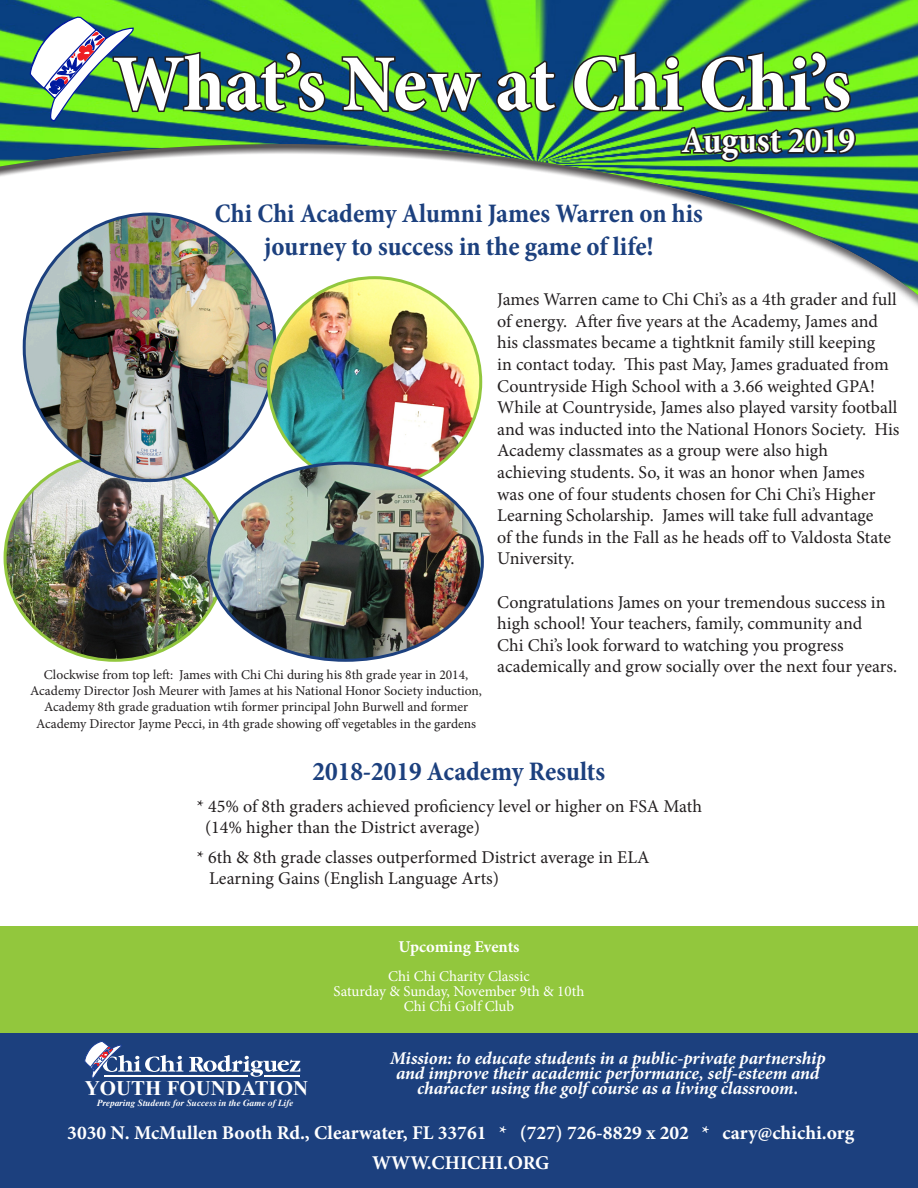
<style>
.page{position:relative;width:918px;height:1188px;background:#fff}
.page>*{position:absolute;margin:0;border:0;box-sizing:border-box;transform-origin:0 0}
.t1{font:700 condensed 81px "Minion Pro";color:#fff}
.t2{font:700 condensed 36px "Minion Pro";color:#fff}
.t3{font:700 condensed 27px "Minion Pro";color:#1c407e}
.t4{font:700 21px "Times New Roman";color:#fff}
.t5{font:700 19.5px "Minion Pro";color:#fff}
.t6{font:18px/21.6px "Minion Pro";color:#231f20}
.t7{font:italic 700 18px "Minion Pro";letter-spacing:-.005em;color:#fff}
.t8{font:700 16.5px "Minion Pro";letter-spacing:-.005em;color:#fff}
.t9{font:15px "Minion Pro";color:#fff}
.t10{font:13.5px/16.2px "Minion Pro";color:#231f20;text-align:center}
.t11{font:italic 700 9.3px "Times";color:#fff}
</style>
<div class="page">
<div style="left:0;top:926px;width:918px;height:197px;background:#92c73d"></div>
<img style="left:0;top:0;width:918px;height:140px">
<div style="left:0;top:140px;width:918px;height:338px;background:#231f20;opacity:.75"></div>
<svg style="left:340px;top:55px;width:143px;height:59px;background:#3c7c3d"></svg>
<svg style="left:495px;top:59px;width:64px;height:55px;background:#377441"></svg>
<svg style="left:571px;top:50px;width:114px;height:64px;background:#3b7c3f"></svg>
<svg style="left:699px;top:50px;width:153px;height:64px;background:#377642"></svg>
<svg style="left:679px;top:125px;width:178px;height:39px;background:#397038"></svg>
<svg style="left:30px;top:16px;width:297px;height:105px;background:#52925d"></svg>
<div style="left:0;top:1034px;width:918px;height:154px;background:#1c407e"></div>
<svg style="left:85px;top:1041px;width:215px;height:37px"></svg>
<hr style="left:105px;top:1075px;width:143px;height:1px;background:#fff">
<hr style="left:264px;top:1075px;width:36px;height:1px;background:#fff">
<img style="left:5px;top:455px;width:204px;height:205px">
<img style="left:24px;top:214px;width:251px;height:267px">
<img style="left:268px;top:278px;width:213px;height:185px">
<img style="left:209px;top:463px;width:273px;height:197px">
<p class="t1" style="left:113px;top:28px;width:740px">What’s New at Chi Chi’s</p>
<p class="t2" style="left:682px;top:116px;width:175px">August 2019</p>
<p class="t3" style="left:215px;top:195px;width:490px">Chi Chi Academy Alumni James Warren on his</p>
<p class="t3" style="left:264px;top:228px;width:391px">journey to success in the game of life!</p>
<p class="t10" style="left:44px;top:667px;width:426px">Clockwise from top left: James with Chi Chi during his 8th grade year in 2014,</p>
<p class="t10" style="left:30px;top:683px;width:453px">Academy Director Josh Meurer with James at his National Honor Society induction,<br>Academy 8th grade graduation wtih former principal John Burwell and former</p>
<p class="t10" style="left:36px;top:715px;width:442px">Academy Director Jayme Pecci, in 4th grade showing off vegetables in the gardens</p>
<p class="t6" style="left:497px;top:289px;width:404px">James Warren came to Chi Chi’s as a 4th grader and full of energy. After five years at the Academy, James and his classmates became a tightknit family still keeping<br>in contact today. This past May, James graduated from Countryside High School with a 3.66 weighted GPA!<br>While at Countryside, James also played varsity football and was inducted into the National Honors Society. His Academy classmates as a group were also high</p>
<p class="t6" style="left:497px;top:462px;width:395px">achieving students. So, it was an honor when James was one of four students chosen for Chi Chi’s Higher Learning Scholarship. James will take full advantage of the funds in the Fall as he heads off to Valdosta State University.</p>
<p class="t6" style="left:497px;top:591px;width:390px">Congratulations James on your tremendous success in high school! Your teachers, family, community and</p>
<p class="t6" style="left:497px;top:634px;width:348px">Chi Chi’s look forward to watching you progress</p>
<p class="t6" style="left:497px;top:656px;width:401px">academically and grow socially over the next four years.</p>
<p class="t3" style="left:313px;top:753px;width:294px">2018-2019 Academy Results</p>
<p class="t6" style="left:197px;top:795px;width:507px">* 45% of 8th graders achieved proficiency level or higher on FSA Math</p>
<p class="t6" style="left:205px;top:816px;width:276px">(14% higher than the District average)</p>
<p class="t6" style="left:197px;top:846px;width:454px">* 6th &amp; 8th grade classes outperformed District average in ELA</p>
<p class="t6" style="left:209px;top:867px;width:291px">Learning Gains (English Language Arts)</p>
<p class="t8" style="left:398px;top:935px;width:123px">Upcoming Events</p>
<p class="t9" style="left:388px;top:966px;width:143px">Chi Chi Charity Classic</p>
<p class="t9" style="left:334px;top:981px;width:252px">Saturday &amp; Sunday, November 9th &amp; 10th</p>
<p class="t9" style="left:404px;top:996px;width:112px">Chi Chi Golf Club</p>
<p class="t7" style="left:390px;top:1045px;width:437px">Mission: to educate students in a public-private partnership</p>
<p class="t7" style="left:396px;top:1060px;width:425px">and improve their academic performance, self-esteem and</p>
<p class="t7" style="left:417px;top:1075px;width:383px">character using the golf course as a living classroom.</p>
<p class="t5" style="left:67px;top:1119px;width:788px">3030 N. McMullen Booth Rd., Clearwater, FL 33761 * (727) 726-8829 x 202 * cary@chichi.org</p>
<p class="t5" style="left:372px;top:1149px;width:179px">WWW.CHICHI.ORG</p>
<p class="t4" style="left:85px;top:1073px;width:225px">YOUTH FOUNDATION</p>
<p class="t11" style="left:97px;top:1098px;width:198px">Preparing Students for Success in the Game of Life</p>
</div>
